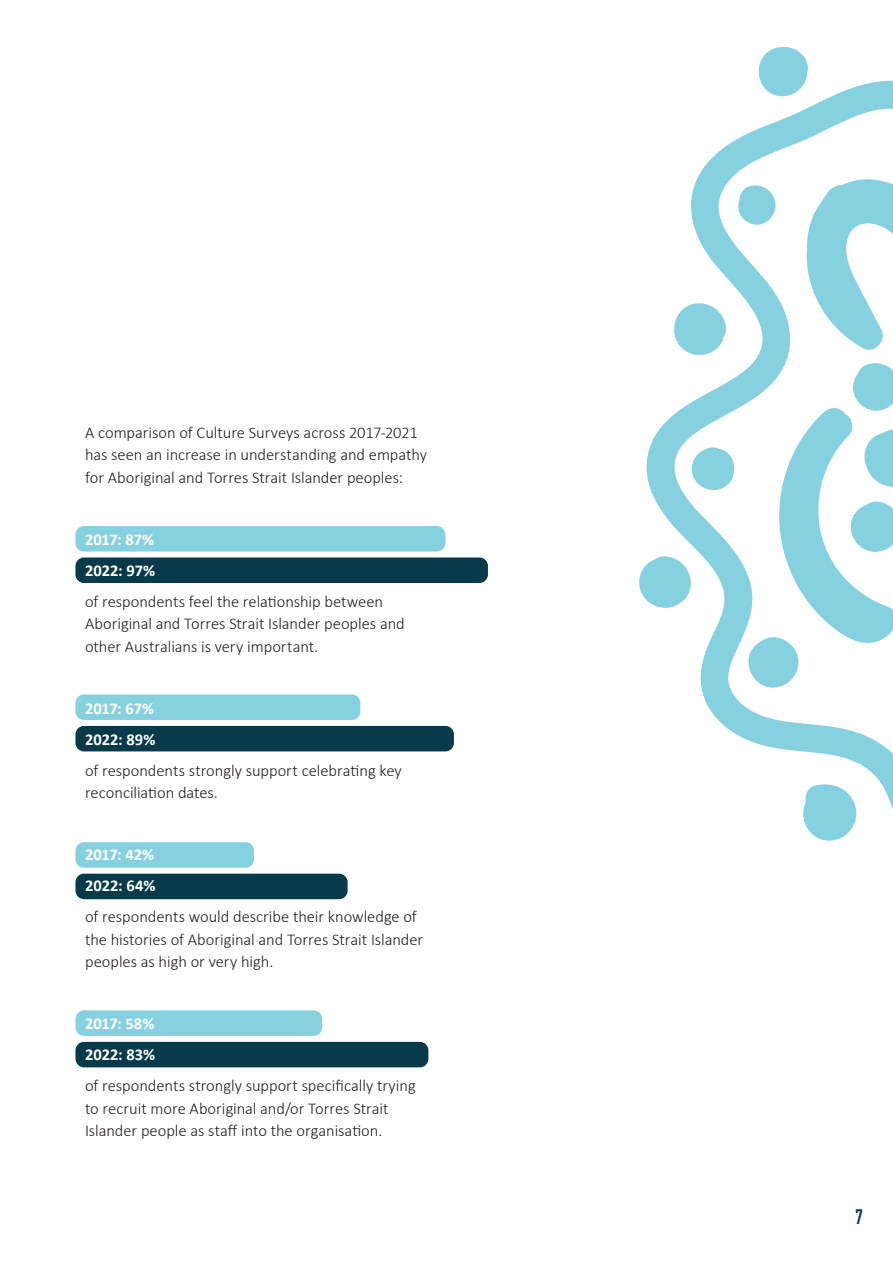
<style>
.page{position:relative;width:893px;height:1263px;background:#fff}
.page>*{position:absolute;margin:0;border:0;box-sizing:border-box;transform-origin:0 0}
.t1{font:21px "DIN Condensed";color:#083a49}
.t2{font:300 16.5px/22.5px "Calibri";letter-spacing:-.005em;color:#231f20}
.t3{font:700 16.5px/31px "Calibri";color:#fff}
</style>
<div class="page">
<div style="left:75px;top:526px;width:370px;height:25px;background:#86d1df;border-radius:9px"></div>
<div style="left:75px;top:694px;width:285px;height:26px;background:#86d1df;border-radius:9px"></div>
<div style="left:75px;top:842px;width:179px;height:26px;background:#86d1df;border-radius:9px"></div>
<div style="left:75px;top:1010px;width:247px;height:26px;background:#86d1df;border-radius:9px"></div>
<div style="left:75px;top:557px;width:413px;height:26px;background:#083a49;border-radius:9px"></div>
<div style="left:75px;top:726px;width:379px;height:25px;background:#083a49;border-radius:9px"></div>
<div style="left:75px;top:874px;width:273px;height:25px;background:#083a49;border-radius:9px"></div>
<div style="left:75px;top:1042px;width:353px;height:25px;background:#083a49;border-radius:9px"></div>
<svg style="left:646px;top:80px;width:247px;height:730px"></svg>
<svg style="left:799px;top:781px;width:61px;height:60px"></svg>
<svg style="left:744px;top:362px;width:149px;height:328px"></svg>
<svg style="left:639px;top:556px;width:53px;height:52px"></svg>
<svg style="left:690px;top:447px;width:46px;height:45px"></svg>
<svg style="left:670px;top:300px;width:56px;height:60px"></svg>
<svg style="left:753px;top:46px;width:55px;height:53px"></svg>
<svg style="left:735px;top:183px;width:43px;height:42px"></svg>
<p class="t2" style="left:85px;top:420px;width:344px">A comparison of Culture Surveys across 2017-2021 has seen an increase in understanding and empathy for Aboriginal and Torres Strait Islander peoples:</p>
<p class="t3" style="left:85px;top:524px;width:72px">2017: 87%<br>2022: 97%</p>
<p class="t2" style="left:85px;top:589px;width:321px">of respondents feel the relationship between<br>Aboriginal and Torres Strait Islander peoples and other Australians is very important.</p>
<p class="t3" style="left:85px;top:693px;width:72px">2017: 67%<br>2022: 89%</p>
<p class="t2" style="left:85px;top:758px;width:318px">of respondents strongly support celebrating key reconciliation dates.</p>
<p class="t3" style="left:85px;top:839px;width:72px">2017: 42%<br>2022: 64%</p>
<p class="t2" style="left:85px;top:905px;width:340px">of respondents would describe their knowledge of the histories of Aboriginal and Torres Strait Islander peoples as high or very high.</p>
<p class="t3" style="left:85px;top:1008px;width:72px">2017: 58%<br>2022: 83%</p>
<p class="t2" style="left:85px;top:1074px;width:332px">of respondents strongly support specifically trying to recruit more Aboriginal and/or Torres Strait<br>Islander people as staff into the organisation.</p>
<p class="t1" style="left:855px;top:1205px;width:10px">7</p>
</div>
